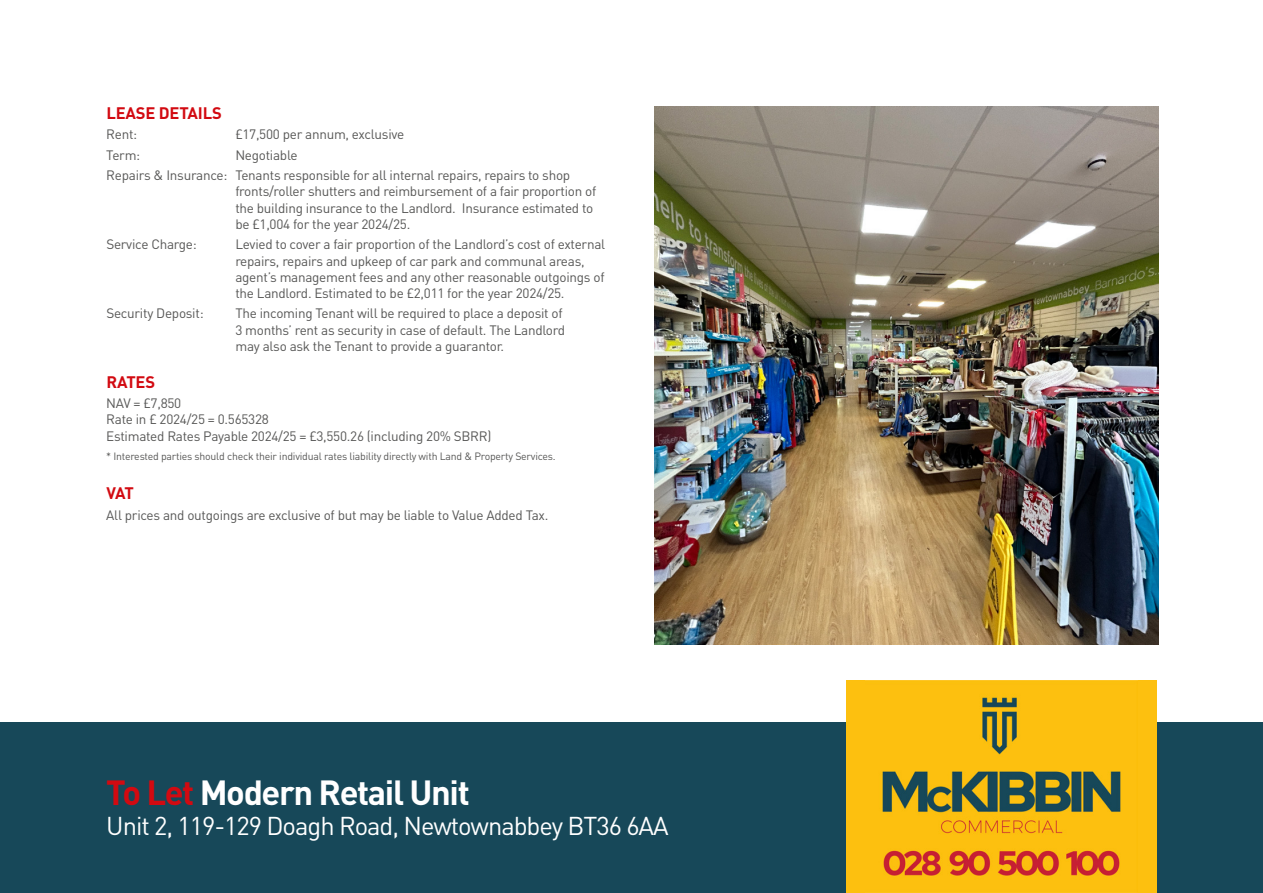
<style>
.page{position:relative;width:1263px;height:893px;background:#fff}
.page>*{position:absolute;margin:0;border:0;box-sizing:border-box;transform-origin:0 0}
.t1{font:700 34.5px "DIN Pro";letter-spacing:-.04em;color:#fff}
.t2{font:25.5px "DIN Pro";letter-spacing:-.04em;color:#fff}
.t3{font:700 16.5px "DIN Pro";letter-spacing:-.01em;color:#d20a11}
.t4{font:13.5px/16.2px "DIN Pro";letter-spacing:-.02em;color:#575756}
.t5{font:10.5px "DIN Pro";letter-spacing:-.02em;color:#575756}
.s1{color:#d20a11}
</style>
<div class="page">
<div style="left:0;top:723px;width:1263px;height:170px;background:#174859"></div>
<div style="left:846px;top:680px;width:311px;height:213px;background:#fdc00f"></div>
<img style="left:866px;top:680px;width:271px;height:196px">
<img style="left:654px;top:106px;width:504px;height:539px">
<p class="t3" style="left:106px;top:102px;width:117px">LEASE DETAILS</p>
<p class="t4" style="left:106px;top:126px;width:33px">Rent:</p>
<p class="t4" style="left:235px;top:126px;width:170px">£17,500 per annum, exclusive</p>
<p class="t4" style="left:106px;top:146px;width:36px">Term:</p>
<p class="t4" style="left:106px;top:144px;width:465px;line-height:20.4px;text-indent:129px">Negotiable<br>Repairs &amp; Insurance: Tenants responsible for all internal repairs, repairs to shop</p>
<p class="t4" style="left:235px;top:183px;width:362px">fronts/roller shutters and reimbursement of a fair proportion of the building insurance to the Landlord. Insurance estimated to be £1,004 for the year 2024/25.</p>
<p class="t4" style="left:106px;top:236px;width:92px">Service Charge:</p>
<p class="t4" style="left:235px;top:236px;width:371px">Levied to cover a fair proportion of the Landlord’s cost of external repairs, repairs and upkeep of car park and communal areas, agent’s management fees and any other reasonable outgoings of the Landlord. Estimated to be £2,011 for the year 2024/25.</p>
<p class="t4" style="left:106px;top:305px;width:99px">Security Deposit:</p>
<p class="t4" style="left:235px;top:305px;width:331px">The incoming Tenant will be required to place a deposit of<br>3 months’ rent as security in case of default. The Landlord may also ask the Tenant to provide a guarantor.</p>
<p class="t3" style="left:106px;top:371px;width:50px">RATES</p>
<p class="t4" style="left:106px;top:395px;width:387px">NAV = £7,850<br>Rate in £ 2024/25 = 0.565328<br>Estimated Rates Payable 2024/25 = £3,550.26 (including 20% SBRR)</p>
<p class="t5" style="left:106px;top:449px;width:451px">* Interested parties should check their individual rates liability directly with Land &amp; Property Services.</p>
<p class="t3" style="left:106px;top:482px;width:29px">VAT</p>
<p class="t4" style="left:106px;top:506px;width:444px">All prices and outgoings are exclusive of but may be liable to Value Added Tax.</p>
<h1 class="t1" style="left:106px;top:769px;width:365px"><span class="s1">To Let</span> Modern Retail Unit</h1>
<h2 class="t2" style="left:106px;top:808px;width:564px">Unit 2, 119-129 Doagh Road, Newtownabbey BT36 6AA</h2>
</div>
